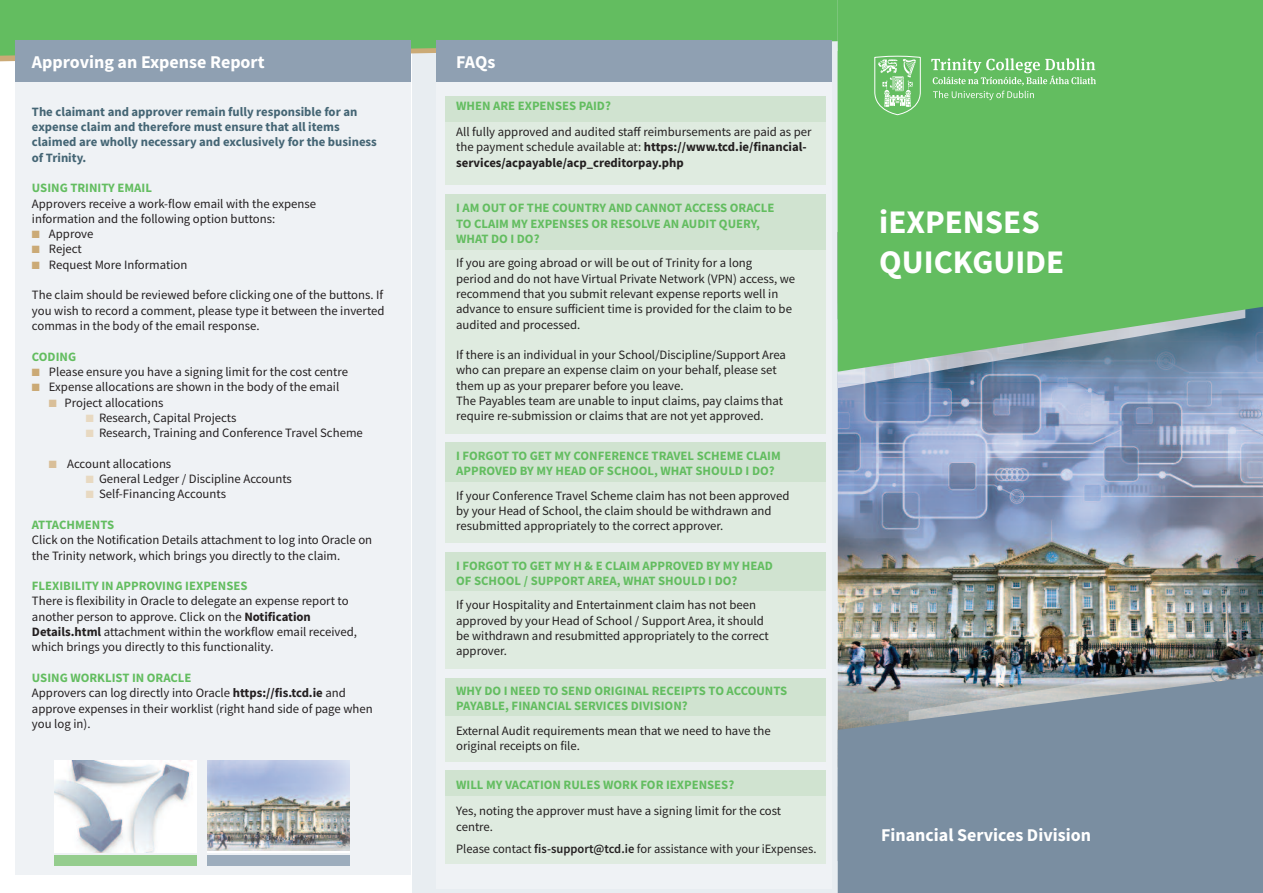
<style>
.page{position:relative;width:1263px;height:893px;background:#fff}
.page>*{position:absolute;margin:0;border:0;box-sizing:border-box;transform-origin:0 0}
.t1{font:700 33px/39.6px "Source Sans Pro";color:#fff}
.t2{font:700 18px "Source Sans Pro";color:#fff}
.t3{font:12.75px/15.3px "Source Sans Pro";color:#231f20}
.t4{font:700 12.75px/15.3px "Source Sans Pro";color:#63bd60}
.t5{font:700 12.75px/15.3px "Source Sans Pro";color:#446574}
.s1{color:#cbaa76}
.s2{color:#d9bf99}
.s3{color:#e8d9c1}
.s4{font-weight:700}
.s5{font-weight:700;color:#63bd60}
.s6{font-weight:600}
</style>
<div class="page">
<div style="left:412px;top:0;width:426px;height:893px;background:#e8edf1"></div>
<img style="left:838px;top:372px;width:425px;height:301px">
<img style="left:909px;top:654px;width:354px;height:19px">
<img style="left:838px;top:673px;width:425px;height:33px">
<div style="left:838px;top:706px;width:425px;height:187px;background:#7a8ea1"></div>
<img style="left:838px;top:372px;width:407px;height:16px">
<svg style="left:838px;top:319px;width:425px;height:53px;background:#72a48b"></svg>
<div style="left:838px;top:0;width:425px;height:319px;background:#63bd60"></div>
<div style="left:0;top:0;width:838px;height:56px;background:#63bd60"></div>
<svg style="left:931px;top:58px;width:165px;height:27px;background:#88cc86"></svg>
<svg style="left:933px;top:91px;width:101px;height:9px"></svg>
<svg style="left:874px;top:56px;width:47px;height:59px;background:#8dce8b"></svg>
<div style="left:15px;top:43px;width:396px;height:832px;background:#eff2f5"></div>
<div style="left:15px;top:40px;width:396px;height:42px;background:#8fa0b2"></div>
<div style="left:436px;top:43px;width:395px;height:845px;background:#eff2f5"></div>
<div style="left:445px;top:122px;width:381px;height:63px;background:#dfebe0"></div>
<div style="left:445px;top:249px;width:381px;height:185px;background:#dfebe0"></div>
<div style="left:445px;top:481px;width:381px;height:62px;background:#dfebe0"></div>
<div style="left:445px;top:591px;width:381px;height:78px;background:#dfebe0"></div>
<div style="left:445px;top:716px;width:381px;height:46px;background:#dfebe0"></div>
<div style="left:445px;top:796px;width:381px;height:68px;background:#dfebe0"></div>
<div style="left:445px;top:770px;width:381px;height:26px;background:#d0e3d0"></div>
<div style="left:445px;top:678px;width:381px;height:38px;background:#d0e3d0"></div>
<hr style="left:445px;top:552px;width:381px;height:1px;background:#dfebe0">
<div style="left:445px;top:553px;width:381px;height:38px;background:#d0e3d0"></div>
<div style="left:445px;top:442px;width:381px;height:39px;background:#d0e3d0"></div>
<div style="left:445px;top:194px;width:381px;height:55px;background:#d0e3d0"></div>
<div style="left:445px;top:96px;width:381px;height:26px;background:#d0e3d0"></div>
<div style="left:436px;top:40px;width:395px;height:42px;background:#8fa0b2"></div>
<img style="left:54px;top:760px;width:142px;height:93px">
<div style="left:54px;top:855px;width:142px;height:11px;background:#95cd8e"></div>
<div style="left:207px;top:760px;width:142px;height:93px;background:linear-gradient(to right,#dddddc,#d3d3d2)"></div>
<img style="left:207px;top:760px;width:142px;height:90px">
<div style="left:207px;top:855px;width:142px;height:11px;background:#9dadbd"></div>
<h2 class="t2" style="left:32px;top:49px;width:234px">Approving an Expense Report</h2>
<p class="t5" style="left:32px;top:104px;width:346px">The claimant and approver remain fully responsible for an expense claim and therefore must ensure that all items claimed are wholly necessary and exclusively for the business of Trinity.</p>
<p class="t4" style="left:32px;top:180px;width:122px">USING TRINITY EMAIL</p>
<p class="t3" style="left:32px;top:196px;width:286px">Approvers receive a work-flow email with the expense information and the following option buttons:</p>
<p class="t3" style="left:32px;top:226px;width:63px"><span class="s1">■</span> Approve</p>
<p class="t3" style="left:32px;top:242px;width:51px"><span class="s1">■</span> Reject</p>
<p class="t3" style="left:32px;top:257px;width:157px"><span class="s1">■</span> Request More Information</p>
<p class="t3" style="left:32px;top:287px;width:354px;text-align:justify">The claim should be reviewed before clicking one of the buttons. If you wish to record a comment, please type it between the inverted commas in the body of the email response.</p>
<p class="t4" style="left:32px;top:348px;width:46px">CODING</p>
<p class="t3" style="left:32px;top:364px;width:318px"><span class="s1">■</span> Please ensure you have a signing limit for the cost centre</p>
<p class="t3" style="left:32px;top:379px;width:309px"><span class="s1">■</span> Expense allocations are shown in the body of the email</p>
<p class="t3" style="left:49px;top:395px;width:116px"><span class="s2">■</span> Project allocations</p>
<p class="t3" style="left:86px;top:410px;width:152px"><span class="s3">■</span> Research, Capital Projects</p>
<p class="t3" style="left:86px;top:425px;width:278px"><span class="s3">■</span> Research, Training and Conference Travel Scheme</p>
<p class="t3" style="left:49px;top:456px;width:124px"><span class="s2">■</span> Account allocations</p>
<p class="t3" style="left:86px;top:471px;width:207px"><span class="s3">■</span> General Ledger / Discipline Accounts</p>
<p class="t3" style="left:86px;top:486px;width:142px"><span class="s3">■</span> Self-Financing Accounts</p>
<p class="t4" style="left:32px;top:517px;width:84px">ATTACHMENTS</p>
<p class="t3" style="left:32px;top:532px;width:342px">Click on the Notification Details attachment to log into Oracle on the Trinity network, which brings you directly to the claim.</p>
<p class="t4" style="left:32px;top:578px;width:217px">FLEXIBILITY IN APPROVING IEXPENSES</p>
<p class="t3" style="left:32px;top:593px;width:327px">There is flexibility in Oracle to delegate an expense report to another person to approve. Click on the <span class="s4">Notification Details.html</span> attachment within the workflow email received, which brings you directly to this functionality.</p>
<p class="t3" style="left:32px;top:670px;width:342px"><span class="s5">USING WORKLIST IN ORACLE<br></span>Approvers can log directly into Oracle <span class="s4">https://fis.tcd.ie</span> and approve expenses in their worklist (right hand side of page when you log in).</p>
<h2 class="t2" style="left:456px;top:49px;width:41px">FAQs</h2>
<p class="t4" style="left:456px;top:98px;width:156px">WHEN ARE EXPENSES PAID?</p>
<p class="t3" style="left:456px;top:124px;width:357px">All fully approved and audited staff reimbursements are paid as per the payment schedule available at: <span class="s4">https://www.tcd.ie/financial&shy;services/acpayable/acp_creditorpay.php</span></p>
<p class="t4" style="left:456px;top:200px;width:320px">I AM OUT OF THE COUNTRY AND CANNOT ACCESS ORACLE<br>TO CLAIM MY EXPENSES OR RESOLVE AN AUDIT QUERY,<br>WHAT DO I DO?</p>
<p class="t3" style="left:456px;top:255px;width:341px">If you are going abroad or will be out of Trinity for a long<br>period and do not have Virtual Private Network (VPN) access, we recommend that you submit relevant expense reports well in advance to ensure sufficient time is provided for the claim to be audited and processed.</p>
<p class="t3" style="left:456px;top:347px;width:331px">If there is an individual in your School/Discipline/Support Area who can prepare an expense claim on your behalf, please set them up as your preparer before you leave.<br>The Payables team are unable to input claims, pay claims that require re-submission or claims that are not yet approved.</p>
<p class="t4" style="left:456px;top:448px;width:326px">I FORGOT TO GET MY CONFERENCE TRAVEL SCHEME CLAIM<br>APPROVED BY MY HEAD OF SCHOOL, WHAT SHOULD I DO?</p>
<p class="t3" style="left:456px;top:488px;width:335px">If your Conference Travel Scheme claim has not been approved by your Head of School, the claim should be withdrawn and resubmitted appropriately to the correct approver.</p>
<p class="t4" style="left:456px;top:558px;width:318px">I FORGOT TO GET MY H &amp; E CLAIM APPROVED BY MY HEAD<br>OF SCHOOL / SUPPORT AREA, WHAT SHOULD I DO?</p>
<p class="t3" style="left:456px;top:597px;width:314px">If your Hospitality and Entertainment claim has not been approved by your Head of School / Support Area, it should be withdrawn and resubmitted appropriately to the correct approver.</p>
<p class="t4" style="left:456px;top:683px;width:333px">WHY DO I NEED TO SEND ORIGINAL RECEIPTS TO ACCOUNTS<br>PAYABLE, FINANCIAL SERVICES DIVISION?</p>
<p class="t3" style="left:456px;top:722px;width:316px">External Audit requirements mean that we need to have the original receipts on file.</p>
<p class="t4" style="left:456px;top:777px;width:280px">WILL MY VACATION RULES WORK FOR IEXPENSES?</p>
<p class="t3" style="left:456px;top:803px;width:326px">Yes, noting the approver must have a signing limit for the cost centre.</p>
<p class="t3" style="left:456px;top:841px;width:362px">Please contact <span class="s6">fis-support@tcd.ie</span> for assistance with your iExpenses.</p>
<h1 class="t1" style="left:879px;top:202px;width:186px">iEXPENSES<br>QUICKGUIDE</h1>
<h2 class="t2" style="left:881px;top:823px;width:211px">Financial Services Division</h2>
</div>
